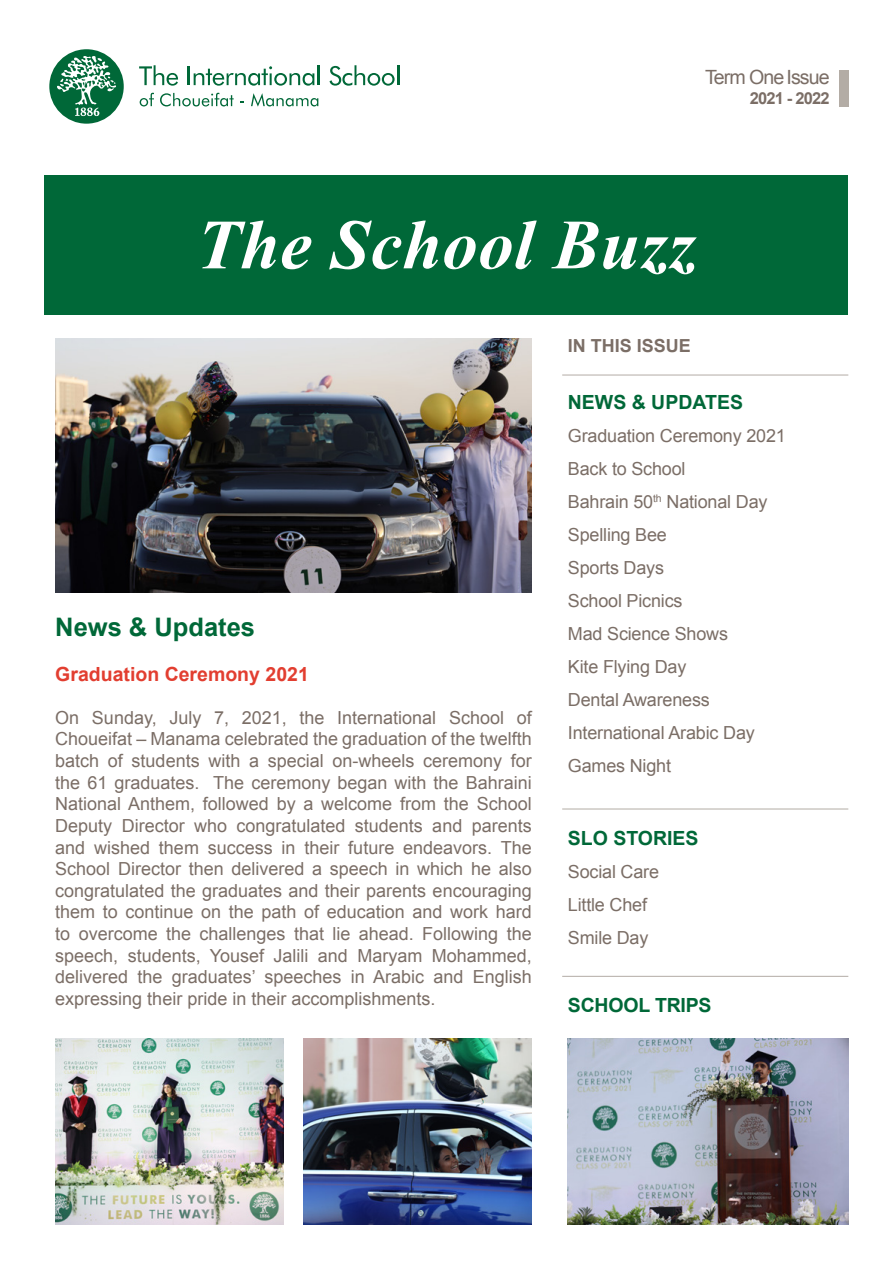
<style>
.page{position:relative;width:893px;height:1263px;background:#fff}
.page>*{position:absolute;margin:0;border:0;box-sizing:border-box;transform-origin:0 0}
.t1{font:italic 700 70.5px "Times New Roman";letter-spacing:.01em;color:#fff}
.t2{font:700 25.5px "Arial";color:#006838}
.t3{font:19.65px "Arial";letter-spacing:-.05em;color:#7b6e66}
.t4{font:700 19.5px "Arial";color:#006838}
.t5{font:700 19.5px "Arial";color:#e23e30}
.t6{font:18px/21.6px "Arial";letter-spacing:-.01em;color:#7b6e66}
.t7{font:700 18px "Arial";color:#7b6e66}
.t8{font:700 16.5px "Arial";letter-spacing:-.05em;color:#7b6e66}
</style>
<div class="page">
<div style="left:45px;top:175px;width:803px;height:140px;background:#006838"></div>
<div style="left:839px;top:70px;width:9px;height:36px;background:#b3aca5"></div>
<hr style="left:562px;top:375px;width:286px;height:1px;background:#b3aca5">
<hr style="left:562px;top:976px;width:286px;height:1px;background:#b3aca5">
<img style="left:55px;top:339px;width:477px;height:254px">
<img style="left:55px;top:1038px;width:229px;height:187px">
<img style="left:303px;top:1038px;width:229px;height:187px">
<img style="left:568px;top:1038px;width:280px;height:187px">
<svg style="left:139px;top:65px;width:39px;height:21px"></svg>
<svg style="left:188px;top:66px;width:126px;height:20px"></svg>
<hr style="left:318px;top:65px;width:2px;height:20px;background:#006838">
<svg style="left:329px;top:65px;width:66px;height:21px"></svg>
<hr style="left:397px;top:65px;width:2px;height:20px;background:#006838">
<svg style="left:140px;top:93px;width:14px;height:13px"></svg>
<svg style="left:160px;top:93px;width:74px;height:13px"></svg>
<svg style="left:251px;top:93px;width:67px;height:14px"></svg>
<svg style="left:49px;top:49px;width:75px;height:75px"></svg>
<hr style="left:562px;top:809px;width:286px;height:1px;background:#b3aca5">
<p class="t3" style="left:705px;top:65px;width:126px">Term One Issue</p>
<p class="t8" style="left:750px;top:87px;width:81px">2021 - 2022</p>
<h1 class="t1" style="left:197px;top:196px;width:501px">The School Buzz</h1>
<p class="t7" style="left:568px;top:334px;width:125px">IN THIS ISSUE</p>
<h2 class="t2" style="left:55px;top:610px;width:201px">News &amp; Updates</h2>
<p class="t5" style="left:55px;top:661px;width:255px">Graduation Ceremony 2021</p>
<p class="t6" style="left:55px;top:707px;width:478px;text-align:justify">On Sunday, July 7, 2021, the International School of Choueifat – Manama celebrated the graduation of the twelfth batch of students with a special on-wheels ceremony for the 61 graduates. The ceremony began with the Bahraini National Anthem, followed by a welcome from the School Deputy Director who congratulated students and parents and wished them success in their future endeavors. The School Director then delivered a speech in which he also congratulated the graduates and their parents encouraging them to continue on the path of education and work hard to overcome the challenges that lie ahead. Following the speech, students, Yousef Jalili and Maryam Mohammed, delivered the graduates’ speeches in Arabic and English expressing their pride in their accomplishments.</p>
<p class="t4" style="left:568px;top:389px;width:177px">NEWS &amp; UPDATES</p>
<p class="t6" style="left:568px;top:419px;width:219px;line-height:33px">Graduation Ceremony 2021<br>Back to School<br>Bahrain 50<sup>th</sup> National Day<br>Spelling Bee<br>Sports Days<br>School Picnics<br>Mad Science Shows<br>Kite Flying Day<br>Dental Awareness<br>International Arabic Day<br>Games Night</p>
<p class="t4" style="left:568px;top:825px;width:132px">SLO STORIES</p>
<p class="t6" style="left:568px;top:855px;width:93px;line-height:33px">Social Care<br>Little Chef<br>Smile Day</p>
<p class="t4" style="left:568px;top:992px;width:145px">SCHOOL TRIPS</p>
</div>
